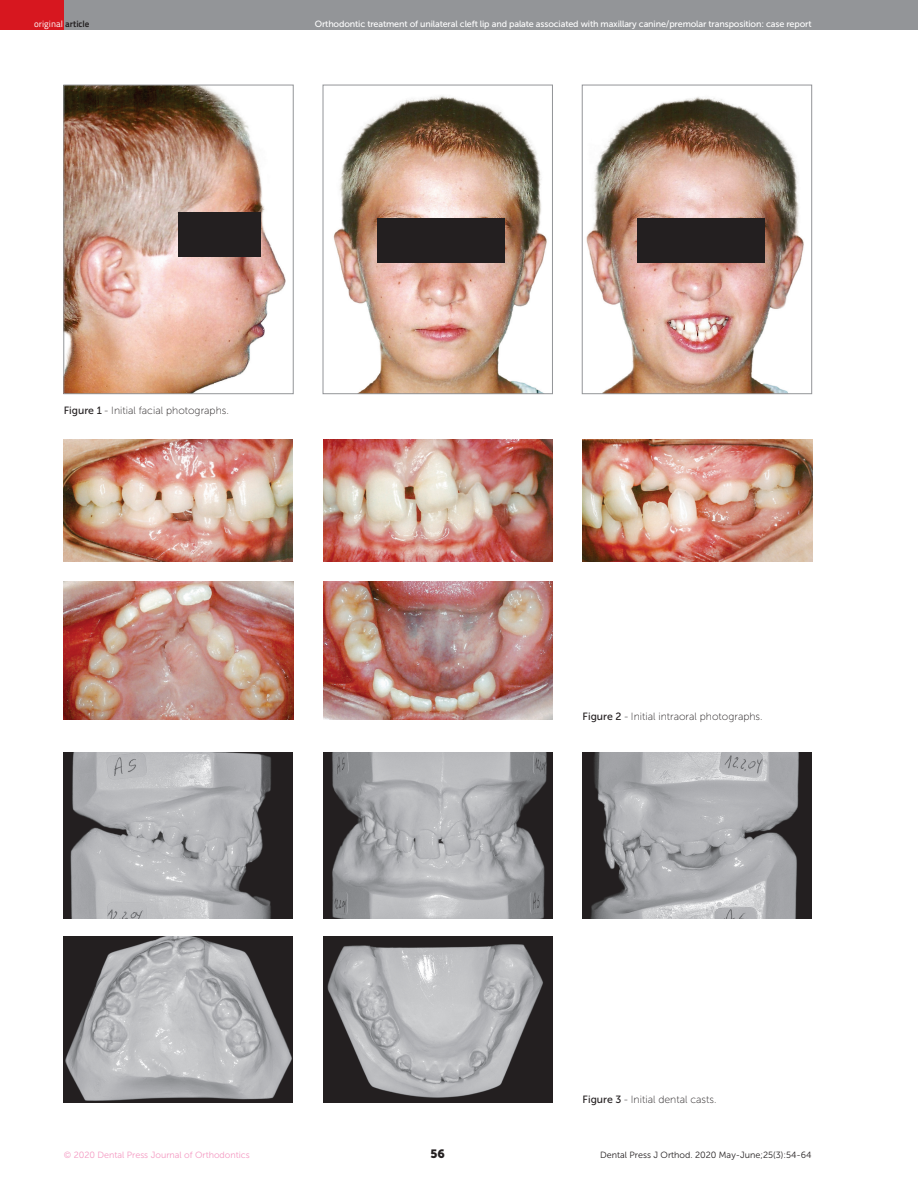
<style>
.page{position:relative;width:918px;height:1188px;background:#fff}
.page>*{position:absolute;margin:0;border:0;box-sizing:border-box;transform-origin:0 0}
.t1{font:12px "Museo Sans 900";color:#231f20}
.t2{font:10.5px "Museo Sans 100";color:#231f20}
.t3{font:9px "Museo Sans 500";letter-spacing:-.015em;color:#fff}
.t4{font:9px "Museo Sans 300";color:#231f20}
.t5{font:9px "Museo Sans 300";color:#f499c2}
.t6{font:9px "Titillium Text 22 L";color:#fff}
.s1{font-weight:700;color:#231f20}
.s2{font-family:"Museo Sans 500"}
</style>
<div class="page">
<div style="left:0;top:0;width:918px;height:30px;background:#939598"></div>
<div style="left:0;top:0;width:64px;height:30px;background:#d7171f"></div>
<img style="left:333px;top:95px;width:214px;height:297px">
<div style="left:323px;top:85px;width:230px;height:309px;border:1px solid #939598"></div>
<img style="left:65px;top:87px;width:221px;height:305px">
<div style="left:63px;top:85px;width:231px;height:309px;border:1px solid #939598"></div>
<img style="left:586px;top:97px;width:218px;height:295px">
<div style="left:582px;top:85px;width:230px;height:309px;border:1px solid #939598"></div>
<img style="left:323px;top:440px;width:229px;height:122px">
<img style="left:64px;top:581px;width:229px;height:139px">
<img style="left:63px;top:440px;width:230px;height:122px">
<img style="left:583px;top:440px;width:229px;height:122px">
<img style="left:323px;top:581px;width:230px;height:139px">
<img style="left:323px;top:753px;width:229px;height:166px">
<img style="left:323px;top:937px;width:229px;height:166px">
<img style="left:63px;top:753px;width:229px;height:166px">
<img style="left:63px;top:937px;width:229px;height:165px">
<img style="left:583px;top:753px;width:229px;height:166px">
<div style="left:637px;top:219px;width:128px;height:44px;background:#231f20"></div>
<div style="left:377px;top:219px;width:128px;height:44px;background:#231f20"></div>
<div style="left:179px;top:213px;width:82px;height:44px;background:#231f20"></div>
<p class="t6" style="left:34px;top:17px;width:57px">original <span class="s1">article</span></p>
<p class="t3" style="left:315px;top:19px;width:498px">Orthodontic treatment of unilateral cleft lip and palate associated with maxillary canine/premolar transposition: case report</p>
<p class="t2" style="left:64px;top:405px;width:167px"><span class="s2">Figure 1</span> - Initial facial photographs.</p>
<p class="t2" style="left:583px;top:710px;width:182px"><span class="s2">Figure 2</span> - Initial intraoral photographs.</p>
<p class="t2" style="left:583px;top:1094px;width:135px"><span class="s2">Figure 3</span> - Initial dental casts.</p>
<p class="t5" style="left:64px;top:1150px;width:188px">© 2020 Dental Press Journal of Orthodontics</p>
<h1 class="t1" style="left:431px;top:1147px;width:16px">56</h1>
<p class="t4" style="left:600px;top:1150px;width:213px">Dental Press J Orthod. 2020 May-June;25(3):54-64</p>
</div>
